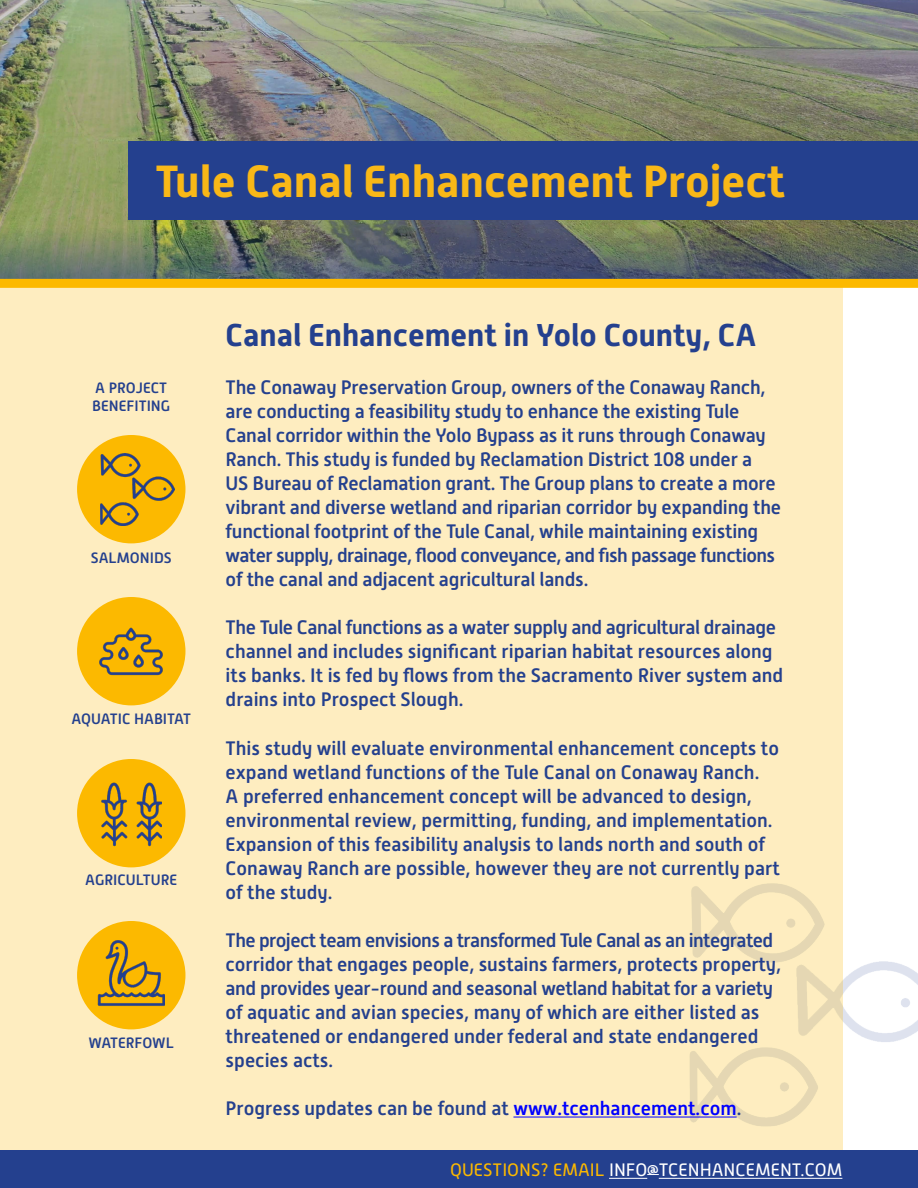
<style>
.page{position:relative;width:918px;height:1188px;background:#fff}
.page>*{position:absolute;margin:0;border:0;box-sizing:border-box;transform-origin:0 0}
.t1{font:700 45px "Alwyn New";color:#f9b817}
.t2{font:700 31.5px "Alwyn New";color:#24408e}
.t3{font:500 19.5px/24px "Alwyn New";letter-spacing:-.005em;color:#24408e}
.t4{font:18px "Alwyn New";color:#fff}
.t5{font:500 15px/18px "Alwyn New";color:#24408e}
.s1{color:#00f}
.s2{color:#fcb900}
</style>
<div class="page">
<img style="left:842px;top:883px;width:76px;height:244px">
<div style="left:0;top:243px;width:842px;height:945px;background:#feedc0"></div>
<div style="left:77px;top:597px;width:108px;height:108px;background:#fcb900;border-radius:50%"></div>
<img style="left:99px;top:627px;width:64px;height:49px">
<div style="left:77px;top:921px;width:108px;height:108px;background:#fcb900;border-radius:50%"></div>
<img style="left:98px;top:940px;width:67px;height:66px">
<div style="left:77px;top:435px;width:108px;height:108px;background:#fcb900;border-radius:50%"></div>
<img style="left:100px;top:453px;width:75px;height:73px">
<div style="left:77px;top:759px;width:108px;height:108px;background:#fcb900;border-radius:50%"></div>
<img style="left:101px;top:782px;width:60px;height:65px">
<img style="left:0;top:0;width:918px;height:227px">
<svg style="left:0;top:227px;width:918px;height:52px;background:#5f6961"></svg>
<div style="left:0;top:279px;width:918px;height:9px;background:#fcb900"></div>
<div style="left:129px;top:141px;width:789px;height:78px;background:#24408e"></div>
<hr style="left:513px;top:1117px;width:224px;height:1px;background:#00f">
<div style="left:0;top:1150px;width:918px;height:38px;background:#24408e"></div>
<hr style="left:609px;top:1178px;width:38px;height:1px;background:#fff">
<svg style="left:647px;top:1174px;width:12px;height:1px"></svg>
<hr style="left:659px;top:1178px;width:183px;height:1px;background:#fff">
<h1 class="t1" style="left:156px;top:156px;width:631px">Tule Canal Enhancement Project</h1>
<p class="t5" style="left:92px;top:379px;width:80px">A PROJECT<br>BENEFITING</p>
<p class="t5" style="left:91px;top:549px;width:82px">SALMONIDS</p>
<p class="t5" style="left:71px;top:710px;width:121px">AQUATIC HABITAT</p>
<p class="t5" style="left:85px;top:871px;width:93px">AGRICULTURE</p>
<p class="t5" style="left:89px;top:1034px;width:87px">WATERFOWL</p>
<h2 class="t2" style="left:226px;top:317px;width:532px">Canal Enhancement in Yolo County, CA</h2>
<p class="t3" style="left:226px;top:376px;width:557px">The Conaway Preservation Group, owners of the Conaway Ranch, are conducting a feasibility study to enhance the existing Tule Canal corridor within the Yolo Bypass as it runs through Conaway Ranch. This study is funded by Reclamation District 108 under a<br>US Bureau of Reclamation grant. The Group plans to create a more vibrant and diverse wetland and riparian corridor by expanding the functional footprint of the Tule Canal, while maintaining existing water supply, drainage, flood conveyance, and fish passage functions of the canal and adjacent agricultural lands.</p>
<p class="t3" style="left:226px;top:616px;width:559px">The Tule Canal functions as a water supply and agricultural drainage channel and includes significant riparian habitat resources along its banks. It is fed by flows from the Sacramento River system and drains into Prospect Slough.</p>
<p class="t3" style="left:226px;top:736px;width:556px">This study will evaluate environmental enhancement concepts to expand wetland functions of the Tule Canal on Conaway Ranch.<br>A preferred enhancement concept will be advanced to design, environmental review, permitting, funding, and implementation.<br>Expansion of this feasibility analysis to lands north and south of Conaway Ranch are possible, however they are not currently part of the study.</p>
<p class="t3" style="left:226px;top:928px;width:557px">The project team envisions a transformed Tule Canal as an integrated corridor that engages people, sustains farmers, protects property, and provides year-round and seasonal wetland habitat for a variety of aquatic and avian species, many of which are either listed as threatened or endangered under federal and state endangered species acts.</p>
<p class="t3" style="left:226px;top:1096px;width:517px">Progress updates can be found at <span class="s1">www.tcenhancement.com</span>.</p>
<p class="t4" style="left:450px;top:1160px;width:394px"><span class="s2">QUESTIONS? EMAIL</span> INFO<sup>@</sup>TCENHANCEMENT.COM</p>
</div>
